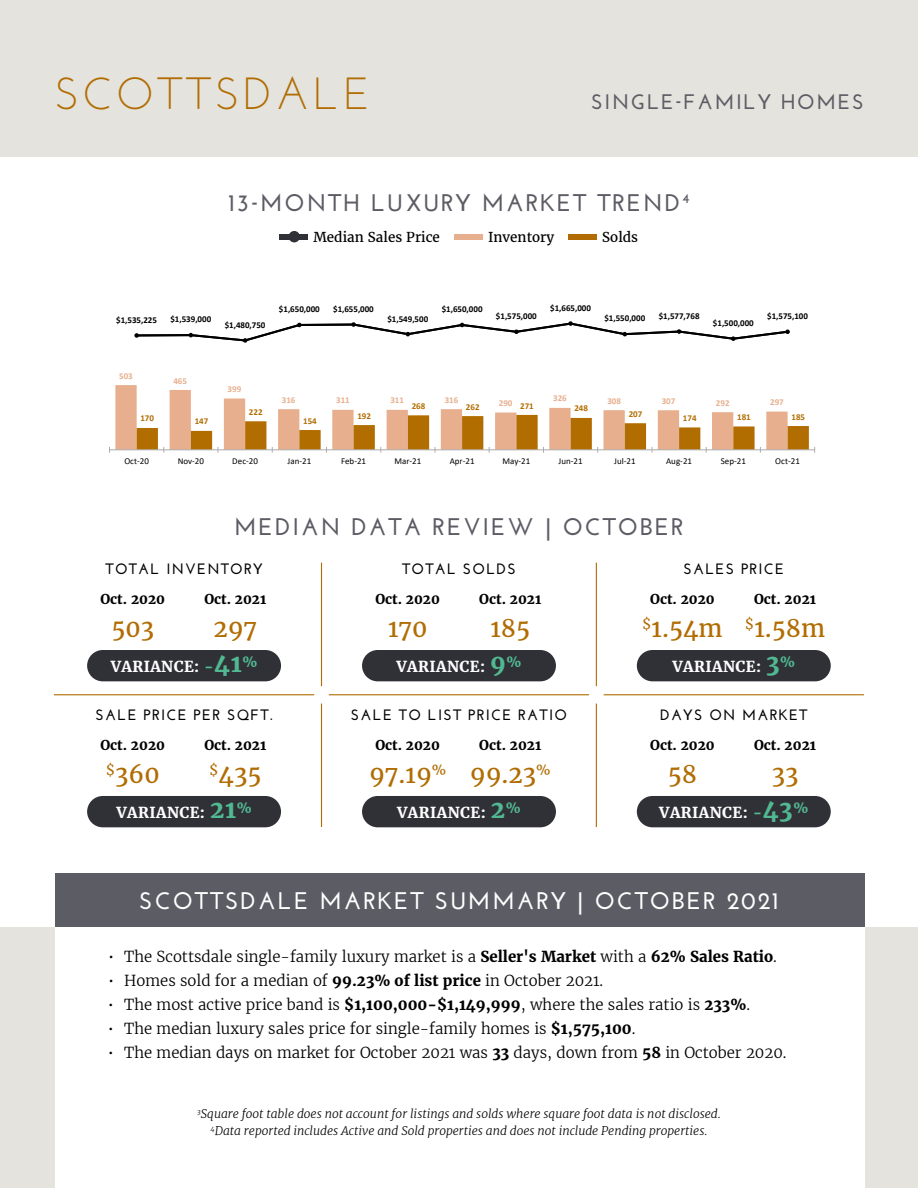
<style>
.page{position:relative;width:918px;height:1188px;background:#fff}
.page>*{position:absolute;margin:0;border:0;box-sizing:border-box;transform-origin:0 0}
.t1{font:45px "Josefin Sans";letter-spacing:.08em;color:#b16d03}
.t2{font:700 24px "Josefin Sans";letter-spacing:.08em;color:#5c5c65}
.t3{font:24px "Merriweather";color:#b16d03}
.t4{font:700 24px "Josefin Sans";letter-spacing:.08em;color:#fff}
.t5{font:700 21px "Josefin Sans";letter-spacing:.08em;color:#5c5c65}
.t6{font:300 15px "Merriweather";color:#000}
.t7{font:700 15px "Josefin Sans";letter-spacing:.08em;color:#000}
.t8{font:700 15px "Merriweather";letter-spacing:.025em;color:#fff}
.t9{font:700 13.5px "Merriweather";color:#000}
.t10{font:13.5px "Merriweather";color:#000}
.t11{font:italic 300 12px/16.5px "Merriweather";color:#000;text-align:center}
.t12{font:700 9px "Calibri";color:#000}
.t13{font:9px "Calibri";color:#000}
.t14{font:700 9px "Calibri";color:#e7af8d}
.t15{font:700 9px "Calibri";color:#b26d01}
.s1{color:#51b991}
.s2{font-size:24px;color:#51b991}
.s3{font-weight:700}
</style>
<div class="page">
<div style="left:0;top:0;width:918px;height:158px;background:#e5e3dd"></div>
<div style="left:0;top:927px;width:918px;height:261px;background:#e5e3dd"></div>
<div style="left:55px;top:925px;width:810px;height:263px;background:#fff"></div>
<div style="left:55px;top:873px;width:810px;height:54px;background:#5c5c65"></div>
<hr style="left:54px;top:694px;width:260px;height:1px;background:#b16d03">
<hr style="left:321px;top:563px;width:1px;height:123px;background:#b16d03">
<hr style="left:321px;top:704px;width:1px;height:123px;background:#b16d03">
<hr style="left:596px;top:563px;width:1px;height:123px;background:#b16d03">
<hr style="left:596px;top:704px;width:1px;height:123px;background:#b16d03">
<hr style="left:329px;top:694px;width:260px;height:1px;background:#b16d03">
<hr style="left:604px;top:694px;width:260px;height:1px;background:#b16d03">
<div style="left:569px;top:234px;width:28px;height:6px;background:#b16d03"></div>
<div style="left:280px;top:234px;width:28px;height:6px;background:#303037"></div>
<div style="left:289px;top:231px;width:11px;height:11px;background:#303037;border-radius:50%"></div>
<div style="left:454px;top:234px;width:29px;height:6px;background:#e7af8e"></div>
<svg style="left:115px;top:385px;width:673px;height:64px"></svg>
<hr style="left:110px;top:449px;width:705px;height:1px;background:#afabab">
<svg style="left:137px;top:415px;width:678px;height:38px"></svg>
<svg style="left:134px;top:321px;width:656px;height:22px"></svg>
<div style="left:87px;top:650px;width:194px;height:31px;background:#303037;border-radius:16px"></div>
<div style="left:362px;top:650px;width:194px;height:31px;background:#303037;border-radius:16px"></div>
<div style="left:637px;top:650px;width:194px;height:31px;background:#303037;border-radius:16px"></div>
<div style="left:637px;top:796px;width:194px;height:31px;background:#303037;border-radius:16px"></div>
<div style="left:362px;top:796px;width:194px;height:31px;background:#303037;border-radius:16px"></div>
<div style="left:87px;top:796px;width:194px;height:31px;background:#303037;border-radius:16px"></div>
<h1 class="t1" style="left:54px;top:65px;width:318px">SCOTTSDALE</h1>
<h3 class="t5" style="left:591px;top:89px;width:274px">SINGLE-FAMILY HOMES</h3>
<h2 class="t2" style="left:228px;top:189px;width:463px">13-MONTH LUXURY MARKET TREND<sup>4</sup></h2>
<p class="t10" style="left:314px;top:228px;width:128px">Median Sales Price</p>
<p class="t10" style="left:488px;top:228px;width:68px">Inventory</p>
<p class="t10" style="left:602px;top:228px;width:37px">Solds</p>
<p class="t12" style="left:116px;top:313px;width:42px">$1,535,225</p>
<p class="t12" style="left:170px;top:313px;width:42px">$1,539,000</p>
<p class="t12" style="left:225px;top:318px;width:42px">$1,480,750</p>
<p class="t12" style="left:279px;top:303px;width:42px">$1,650,000</p>
<p class="t12" style="left:333px;top:303px;width:42px">$1,655,000</p>
<p class="t12" style="left:387px;top:312px;width:42px">$1,549,500</p>
<p class="t12" style="left:442px;top:303px;width:42px">$1,650,000</p>
<p class="t12" style="left:496px;top:310px;width:42px">$1,575,000</p>
<p class="t12" style="left:550px;top:302px;width:42px">$1,665,000</p>
<p class="t12" style="left:604px;top:312px;width:42px">$1,550,000</p>
<p class="t12" style="left:659px;top:310px;width:42px">$1,577,768</p>
<p class="t12" style="left:713px;top:317px;width:42px">$1,500,000</p>
<p class="t12" style="left:767px;top:310px;width:42px">$1,575,100</p>
<p class="t14" style="left:119px;top:369px;width:15px">503</p>
<p class="t15" style="left:140px;top:412px;width:15px">170</p>
<p class="t14" style="left:173px;top:374px;width:15px">465</p>
<p class="t15" style="left:195px;top:415px;width:15px">147</p>
<p class="t14" style="left:228px;top:383px;width:15px">399</p>
<p class="t15" style="left:249px;top:405px;width:15px">222</p>
<p class="t14" style="left:282px;top:393px;width:15px">316</p>
<p class="t14" style="left:336px;top:394px;width:15px">311</p>
<p class="t14" style="left:390px;top:394px;width:15px">311</p>
<p class="t14" style="left:445px;top:393px;width:15px">316</p>
<p class="t14" style="left:499px;top:397px;width:15px">290</p>
<p class="t15" style="left:412px;top:400px;width:15px">268</p>
<p class="t15" style="left:466px;top:400px;width:15px">262</p>
<p class="t15" style="left:520px;top:399px;width:15px">271</p>
<p class="t15" style="left:303px;top:414px;width:15px">154</p>
<p class="t15" style="left:357px;top:409px;width:15px">192</p>
<p class="t14" style="left:553px;top:392px;width:15px">326</p>
<p class="t14" style="left:607px;top:394px;width:15px">308</p>
<p class="t14" style="left:662px;top:395px;width:15px">307</p>
<p class="t14" style="left:716px;top:396px;width:15px">292</p>
<p class="t14" style="left:770px;top:396px;width:15px">297</p>
<p class="t15" style="left:574px;top:402px;width:15px">248</p>
<p class="t15" style="left:629px;top:407px;width:15px">207</p>
<p class="t15" style="left:683px;top:412px;width:15px">174</p>
<p class="t15" style="left:737px;top:411px;width:15px">181</p>
<p class="t15" style="left:791px;top:410px;width:15px">185</p>
<p class="t13" style="left:124px;top:455px;width:26px">Oct-20</p>
<p class="t13" style="left:178px;top:455px;width:28px">Nov-20</p>
<p class="t13" style="left:232px;top:455px;width:27px">Dec-20</p>
<p class="t13" style="left:288px;top:455px;width:25px">Jan-21</p>
<p class="t13" style="left:341px;top:455px;width:27px">Feb-21</p>
<p class="t13" style="left:394px;top:455px;width:28px">Mar-21</p>
<p class="t13" style="left:450px;top:455px;width:26px">Apr-21</p>
<p class="t13" style="left:502px;top:455px;width:29px">May-21</p>
<p class="t13" style="left:559px;top:455px;width:26px">Jun-21</p>
<p class="t13" style="left:614px;top:455px;width:23px">Jul-21</p>
<p class="t13" style="left:666px;top:455px;width:27px">Aug-21</p>
<p class="t13" style="left:721px;top:455px;width:27px">Sep-21</p>
<p class="t13" style="left:775px;top:455px;width:26px">Oct-21</p>
<h2 class="t2" style="left:234px;top:512px;width:451px">MEDIAN DATA REVIEW | OCTOBER</h2>
<p class="t7" style="left:106px;top:560px;width:159px">TOTAL INVENTORY</p>
<p class="t7" style="left:402px;top:560px;width:115px">TOTAL SOLDS</p>
<p class="t7" style="left:683px;top:560px;width:102px">SALES PRICE</p>
<p class="t9" style="left:100px;top:590px;width:66px">Oct. 2020</p>
<p class="t9" style="left:204px;top:590px;width:63px">Oct. 2021</p>
<p class="t9" style="left:375px;top:590px;width:66px">Oct. 2020</p>
<p class="t9" style="left:479px;top:590px;width:63px">Oct. 2021</p>
<p class="t9" style="left:650px;top:590px;width:66px">Oct. 2020</p>
<p class="t9" style="left:754px;top:590px;width:63px">Oct. 2021</p>
<h2 class="t3" style="left:111px;top:613px;width:44px">503</h2>
<h2 class="t3" style="left:213px;top:613px;width:45px">297</h2>
<h2 class="t3" style="left:388px;top:613px;width:41px">170</h2>
<h2 class="t3" style="left:490px;top:613px;width:41px">185</h2>
<h2 class="t3" style="left:642px;top:613px;width:184px"><sup>$</sup>1.54m <sup>$</sup>1.58m</h2>
<p class="t8" style="left:111px;top:657px;width:148px">VARIANCE: <span class="s1">-</span><span class="s2">41</span><sup>%</sup></p>
<p class="t8" style="left:396px;top:657px;width:127px">VARIANCE: <span class="s2">9</span><sup>%</sup></p>
<p class="t8" style="left:672px;top:657px;width:124px">VARIANCE: <span class="s2">3</span><sup>%</sup></p>
<p class="t7" style="left:96px;top:706px;width:178px">SALE PRICE PER SQFT.</p>
<p class="t7" style="left:351px;top:706px;width:218px">SALE TO LIST PRICE RATIO</p>
<p class="t7" style="left:660px;top:706px;width:149px">DAYS ON MARKET</p>
<p class="t9" style="left:100px;top:736px;width:66px">Oct. 2020</p>
<p class="t9" style="left:204px;top:736px;width:63px">Oct. 2021</p>
<p class="t9" style="left:375px;top:736px;width:66px">Oct. 2020</p>
<p class="t9" style="left:479px;top:736px;width:63px">Oct. 2021</p>
<p class="t9" style="left:650px;top:736px;width:66px">Oct. 2020</p>
<p class="t9" style="left:754px;top:736px;width:63px">Oct. 2021</p>
<h2 class="t3" style="left:106px;top:759px;width:55px"><sup>$</sup>360</h2>
<h2 class="t3" style="left:209px;top:759px;width:54px"><sup>$</sup>435</h2>
<p class="t8" style="left:116px;top:803px;width:137px">VARIANCE: <span class="s2">21</span><sup>%</sup></p>
<h2 class="t3" style="left:369px;top:759px;width:183px">97.19<sup>%</sup> 99.23<sup>%</sup></h2>
<p class="t8" style="left:397px;top:803px;width:125px">VARIANCE: <span class="s2">2</span><sup>%</sup></p>
<h2 class="t3" style="left:668px;top:759px;width:31px">58</h2>
<h2 class="t3" style="left:772px;top:759px;width:28px">33</h2>
<p class="t8" style="left:659px;top:803px;width:151px">VARIANCE: <span class="s1">-</span><span class="s2">43</span><sup>%</sup></p>
<h2 class="t4" style="left:139px;top:887px;width:641px">SCOTTSDALE MARKET SUMMARY | OCTOBER 2021</h2>
<p class="t6" style="left:108px;top:947px;width:670px">• The Scottsdale single-family luxury market is a <span class="s3">Seller's Market</span> with a <span class="s3">62% Sales Ratio</span>.</p>
<p class="t6" style="left:108px;top:971px;width:497px">• Homes sold for a median of <span class="s3">99.23% of list price</span> in October 2021.</p>
<p class="t6" style="left:108px;top:995px;width:644px">• The most active price band is <span class="s3">$1,100,000-$1,149,999</span>, where the sales ratio is <span class="s3">233%</span>.</p>
<p class="t6" style="left:108px;top:1019px;width:529px">• The median luxury sales price for single-family homes is <span class="s3">$1,575,100</span>.</p>
<p class="t6" style="left:108px;top:1043px;width:680px">• The median days on market for October 2021 was <span class="s3">33</span> days, down from <span class="s3">58</span> in October 2020.</p>
<p class="t11" style="left:197px;top:1106px;width:525px"><sup>3</sup>Square foot table does not account for listings and solds where square foot data is not disclosed.<br><sup>4</sup>Data reported includes Active and Sold properties and does not include Pending properties.</p>
</div>
